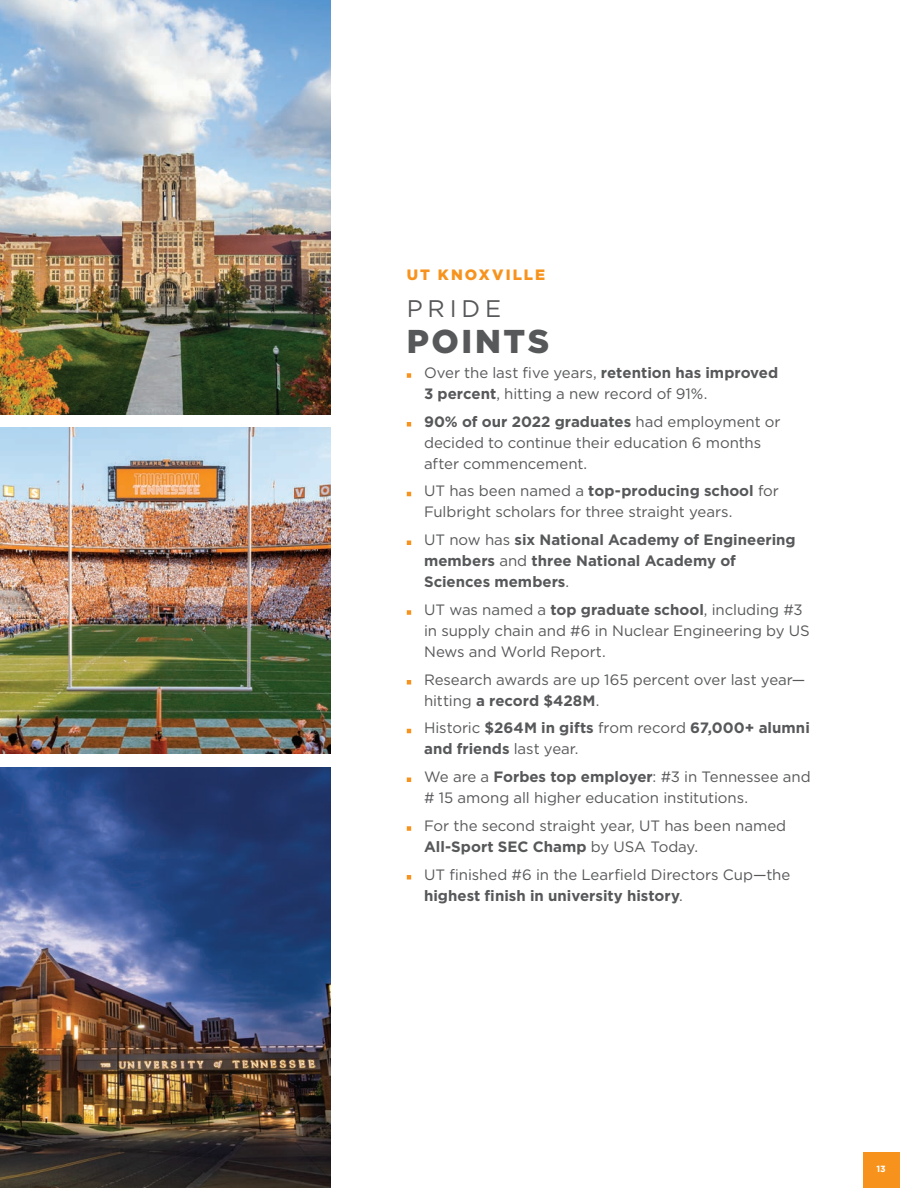
<style>
.page{position:relative;width:918px;height:1188px;background:#fff}
.page>*{position:absolute;margin:0;border:0;box-sizing:border-box;transform-origin:0 0}
.t1{font:900 33px "Gotham";letter-spacing:.08em;color:#57585a}
.t2{font:24px "Gotham";letter-spacing:.2em;color:#57585a}
.t3{font:15px/21px "Gotham";letter-spacing:-.005em;color:#57585a}
.t4{font:700 15px/21px "Gotham";color:#57585a}
.t5{font:900 15px "Gotham";letter-spacing:.135em;color:#f7931d}
.t6{font:700 9px "Gotham";color:#fff}
.s1{font-weight:700}
.s2{font-weight:400}
</style>
<div class="page">
<div style="left:863px;top:1152px;width:37px;height:36px;background:#f7931d"></div>
<img style="left:0;top:0;width:331px;height:414px">
<img style="left:0;top:428px;width:331px;height:326px">
<img style="left:0;top:768px;width:331px;height:420px">
<svg style="left:407px;top:373px;width:4px;height:5px"></svg>
<svg style="left:407px;top:422px;width:4px;height:5px"></svg>
<svg style="left:407px;top:492px;width:4px;height:4px"></svg>
<svg style="left:407px;top:541px;width:4px;height:4px"></svg>
<svg style="left:407px;top:610px;width:4px;height:5px"></svg>
<svg style="left:407px;top:680px;width:4px;height:5px"></svg>
<svg style="left:407px;top:729px;width:4px;height:4px"></svg>
<svg style="left:407px;top:778px;width:4px;height:4px"></svg>
<svg style="left:407px;top:826px;width:4px;height:5px"></svg>
<svg style="left:407px;top:875px;width:4px;height:5px"></svg>
<p class="t5" style="left:407px;top:265px;width:140px">UT KNOXVILLE</p>
<h2 class="t2" style="left:407px;top:293px;width:96px">PRIDE</h2>
<h1 class="t1" style="left:407px;top:319px;width:144px">POINTS</h1>
<p class="t3" style="left:424px;top:362px;width:356px">Over the last five years, <span class="s1">retention has improved<br>3 percent</span>, hitting a new record of 91%.</p>
<p class="t3" style="left:424px;top:410px;width:358px"><span class="s1">90% of our 2022 graduates</span> had employment or decided to continue their education 6 months after commencement.</p>
<p class="t3" style="left:424px;top:480px;width:356px">UT has been named a <span class="s1">top-producing school</span> for<br>Fulbright scholars for three straight years.</p>
<p class="t4" style="left:424px;top:529px;width:373px"><span class="s2">UT now has</span> six National Academy of Engineering members <span class="s2">and</span> three National Academy of<br>Sciences members<span class="s2">.</span></p>
<p class="t3" style="left:424px;top:599px;width:387px">UT was named a <span class="s1">top graduate school</span>, including #3 in supply chain and #6 in Nuclear Engineering by US<br>News and World Report.</p>
<p class="t3" style="left:424px;top:668px;width:383px">Research awards are up 165 percent over last year— hitting <span class="s1">a record $428M</span>.</p>
<p class="t4" style="left:424px;top:717px;width:387px"><span class="s2">Historic</span> $264M in gifts <span class="s2">from record</span> 67,000+ alumni and friends <span class="s2">last year.</span></p>
<p class="t3" style="left:424px;top:766px;width:388px">We are a <span class="s1">Forbes top employer</span>: #3 in Tennessee and # 15 among all higher education institutions.</p>
<p class="t3" style="left:424px;top:815px;width:364px">For the second straight year, UT has been named<br><span class="s1">All-Sport SEC Champ</span> by USA Today.</p>
<p class="t3" style="left:424px;top:863px;width:368px">UT finished #6 in the Learfield Directors Cup—the <span class="s1">highest finish in university history</span>.</p>
<p class="t6" style="left:877px;top:1163px;width:11px">13</p>
</div>
